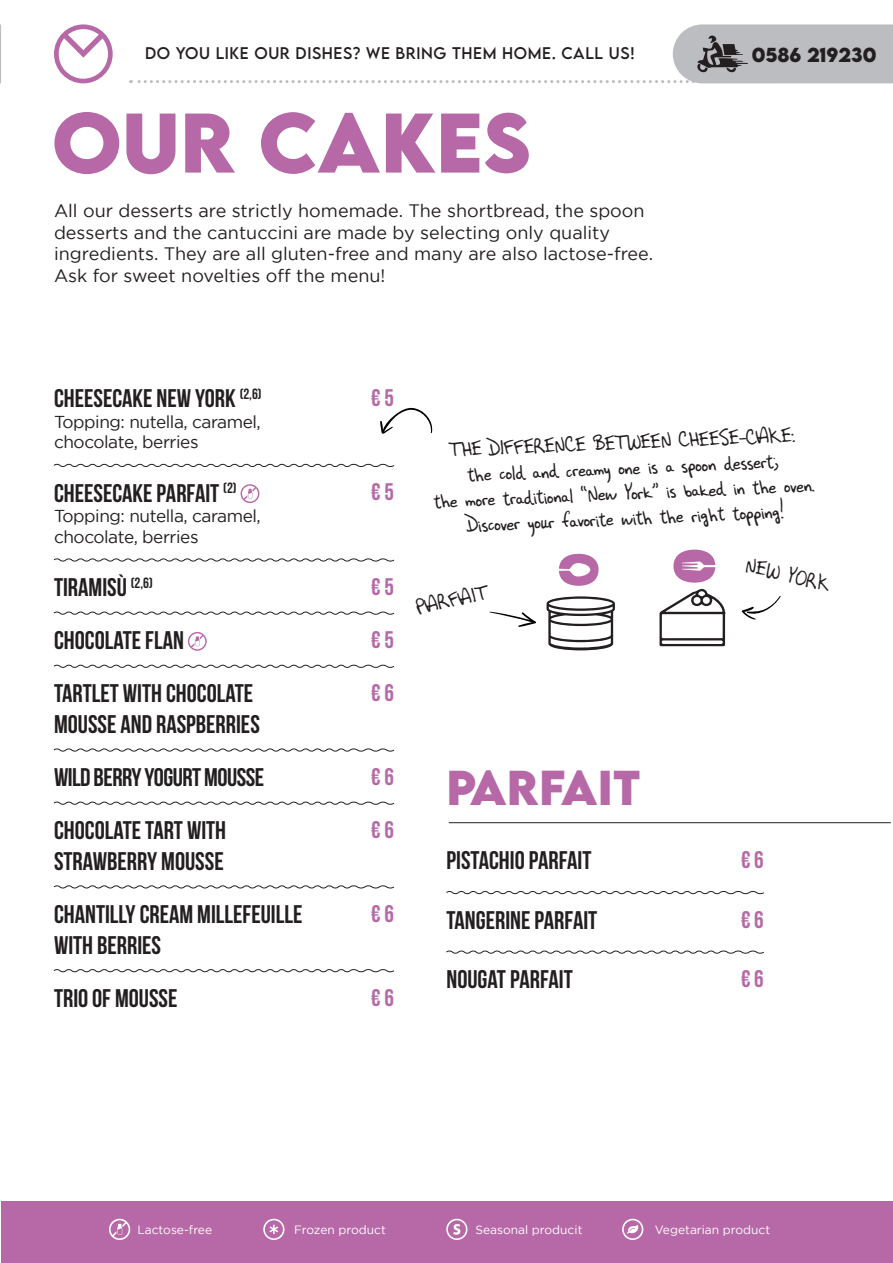
<style>
.page{position:relative;width:893px;height:1263px;background:#fff}
.page>*{position:absolute;margin:0;border:0;box-sizing:border-box;transform-origin:0 0}
.t1{font:700 75px "LEMONMILK";color:#b768a7}
.t2{font:700 43.5px "LEMONMILK";color:#b768a7}
.t3{font:700 25.5px/30.6px "Bebas Neue";color:#231f20}
.t4{font:700 25.5px "Bebas Neue";letter-spacing:-.02em;color:#231f20}
.t5{font:700 24px "Bebas Neue";color:#b768a7}
.t6{font:23.7px "GFY Palmer W00";color:#231f20}
.t7{font:18px/21.6px "Gotham";color:#231f20}
.t8{font:700 18px "LEMONMILK";color:#231f20}
.t9{font:17.25px "Gotham";letter-spacing:-.025em;color:#231f20}
.t10{font:15px "LEMONMILK";letter-spacing:.04em;color:#231f20}
.t11{font:12px "Gotham";color:#fff}
</style>
<div class="page">
<svg style="left:0;top:24px;width:1px;height:59px"></svg>
<svg style="left:130px;top:24px;width:763px;height:59px"></svg>
<svg style="left:54px;top:24px;width:59px;height:60px"></svg>
<div style="left:1px;top:1201px;width:892px;height:62px;background:#b768a7"></div>
<svg style="left:380px;top:407px;width:53px;height:27px"></svg>
<svg style="left:559px;top:554px;width:40px;height:32px"></svg>
<svg style="left:547px;top:596px;width:68px;height:54px"></svg>
<svg style="left:659px;top:550px;width:66px;height:96px"></svg>
<svg style="left:489px;top:612px;width:47px;height:15px"></svg>
<svg style="left:742px;top:595px;width:39px;height:25px"></svg>
<svg style="left:109px;top:1219px;width:21px;height:21px"></svg>
<svg style="left:263px;top:1219px;width:22px;height:21px"></svg>
<svg style="left:622px;top:1219px;width:21px;height:21px"></svg>
<svg style="left:446px;top:1219px;width:21px;height:21px"></svg>
<svg style="left:53px;top:463px;width:342px;height:4px"></svg>
<svg style="left:53px;top:558px;width:342px;height:4px"></svg>
<svg style="left:53px;top:611px;width:342px;height:4px"></svg>
<svg style="left:53px;top:664px;width:342px;height:4px"></svg>
<svg style="left:53px;top:748px;width:342px;height:4px"></svg>
<svg style="left:53px;top:801px;width:342px;height:4px"></svg>
<svg style="left:53px;top:885px;width:342px;height:4px"></svg>
<svg style="left:53px;top:969px;width:341px;height:4px"></svg>
<svg style="left:241px;top:484px;width:18px;height:19px"></svg>
<svg style="left:188px;top:632px;width:19px;height:19px"></svg>
<svg style="left:446px;top:891px;width:318px;height:4px"></svg>
<svg style="left:446px;top:950px;width:318px;height:4px"></svg>
<hr style="left:449px;top:822px;width:442px;height:1px;background:#231f20">
<p class="t10" style="left:145px;top:43px;width:491px">DO YOU LIKE OUR DISHES? WE BRING THEM HOME. CALL US!</p>
<p class="t8" style="left:752px;top:43px;width:126px">0586 219230</p>
<p class="t1" style="left:52px;top:92px;width:320px">OUR CAKE</p>
<p class="t1" style="left:483px;top:92px;width:49px">S</p>
<p class="t7" style="left:54px;top:200px;width:601px">All our desserts are strictly homemade. The shortbread, the spoon desserts and the cantuccini are made by selecting only quality ingredients. They are all gluten-free and many are also lactose-free.</p>
<p class="t7" style="left:54px;top:265px;width:333px">Ask for sweet novelties off the menu!</p>
<p class="t3" style="left:54px;top:383px;width:209px">CHEESECAKE NEW YORK <sup>(2,6)</sup></p>
<p class="t9" style="left:54px;top:412px;width:208px">Topping: nutella, caramel,</p>
<p class="t9" style="left:54px;top:433px;width:146px">chocolate, berries</p>
<p class="t3" style="left:54px;top:477px;width:184px">CHEESECAKE PARFAIT <sup>(2)</sup></p>
<p class="t9" style="left:54px;top:507px;width:208px">Topping: nutella, caramel,</p>
<p class="t9" style="left:54px;top:527px;width:146px">chocolate, berries</p>
<p class="t5" style="left:371px;top:384px;width:24px">€ 5</p>
<p class="t5" style="left:371px;top:479px;width:24px">€ 5</p>
<p class="t3" style="left:54px;top:572px;width:100px">TIRAMISÙ <sup>(2,6)</sup></p>
<p class="t5" style="left:371px;top:573px;width:24px">€ 5</p>
<p class="t3" style="left:54px;top:625px;width:131px">CHOCOLATE FLAN</p>
<p class="t5" style="left:371px;top:627px;width:24px">€ 5</p>
<p class="t3" style="left:54px;top:678px;width:201px">TARTLET WITH CHOCOLATE</p>
<p class="t3" style="left:54px;top:709px;width:207px">MOUSSE AND RASPBERRIES</p>
<p class="t5" style="left:371px;top:680px;width:24px">€ 6</p>
<p class="t4" style="left:54px;top:763px;width:212px">WILD BERRY YOGURT MOUSSE</p>
<p class="t5" style="left:371px;top:763px;width:24px">€ 6</p>
<p class="t3" style="left:54px;top:815px;width:174px">CHOCOLATE TART WITH<br>STRAWBERRY MOUSSE</p>
<p class="t5" style="left:371px;top:817px;width:24px">€ 6</p>
<p class="t3" style="left:54px;top:899px;width:250px">CHANTILLY CREAM MILLEFEUILLE</p>
<p class="t3" style="left:54px;top:929px;width:109px">WITH BERRIES</p>
<p class="t5" style="left:371px;top:900px;width:24px">€ 6</p>
<p class="t3" style="left:54px;top:982px;width:125px">TRIO OF MOUSSE</p>
<p class="t5" style="left:371px;top:984px;width:24px">€ 6</p>
<p class="t6" style="left:449px;top:434px;width:347px;rotate:-2deg">THE DIFFERENCE BETWEEN CHEESE-CAKE:</p>
<p class="t6" style="left:467px;top:458px;width:313px;rotate:-2deg">the cold and creamy one is a spoon dessert;</p>
<p class="t6" style="left:433px;top:485px;width:383px;rotate:-2deg">the more traditional “New York” is baked in the oven.</p>
<p class="t6" style="left:466px;top:509px;width:319px;rotate:-2deg">Discover your favorite with the right topping!</p>
<p class="t6" style="left:413px;top:593px;width:75px;rotate:-12deg">PARFAIT</p>
<p class="t2" style="left:446px;top:758px;width:194px">PARFAIT</p>
<p class="t6" style="left:749px;top:550px;width:89px;rotate:14deg">NEW YORK</p>
<p class="t3" style="left:446px;top:845px;width:146px">PISTACHIO PARFAIT</p>
<p class="t5" style="left:741px;top:846px;width:24px">€ 6</p>
<p class="t3" style="left:446px;top:904px;width:152px">TANGERINE PARFAIT</p>
<p class="t5" style="left:741px;top:906px;width:24px">€ 6</p>
<p class="t3" style="left:446px;top:964px;width:128px">NOUGAT PARFAIT</p>
<p class="t5" style="left:741px;top:966px;width:24px">€ 6</p>
<p class="t11" style="left:137px;top:1223px;width:76px">Lactose-free</p>
<p class="t11" style="left:294px;top:1223px;width:93px">Frozen product</p>
<p class="t11" style="left:475px;top:1223px;width:109px">Seasonal producit</p>
<p class="t11" style="left:655px;top:1223px;width:117px">Vegetarian product</p>
</div>
